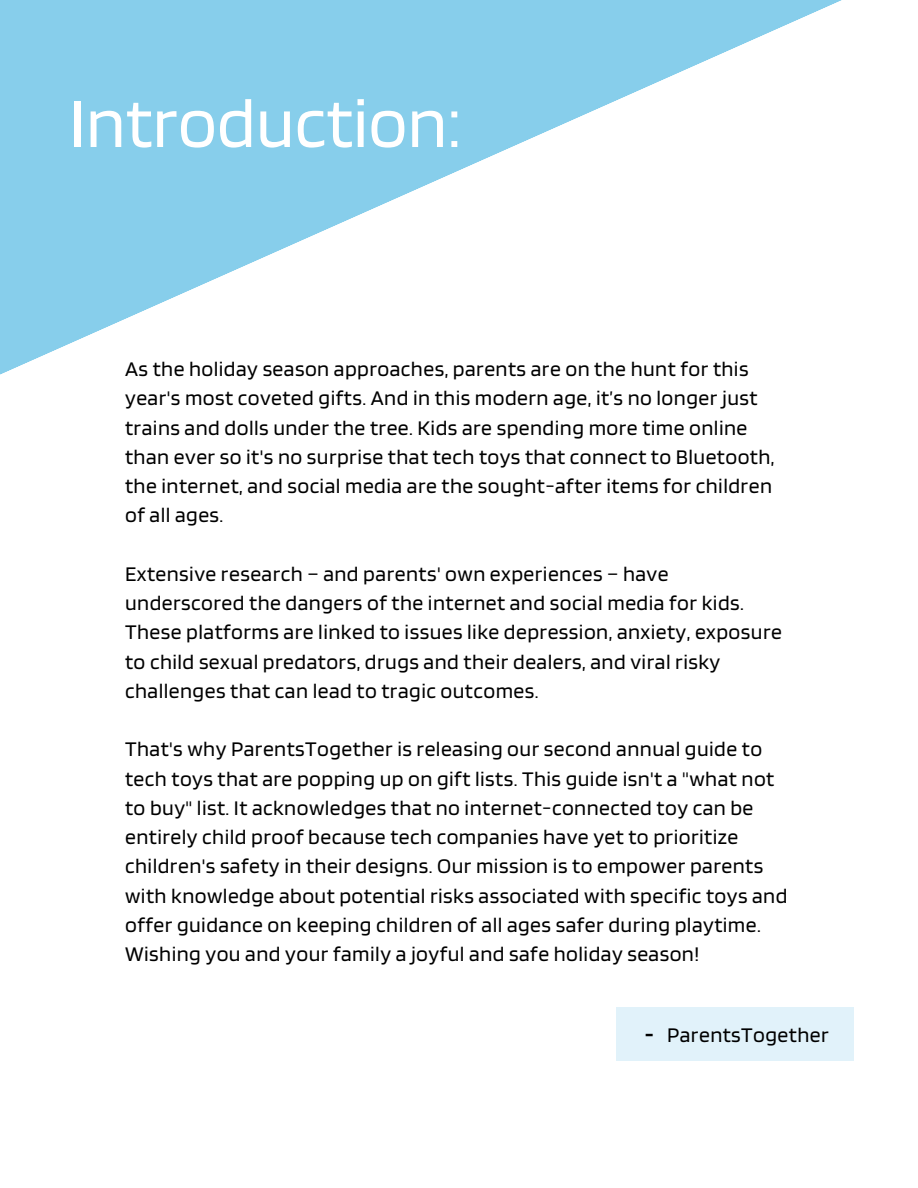
<style>
.page{position:relative;width:918px;height:1188px;background:#fff}
.page>*{position:absolute;margin:0;border:0;box-sizing:border-box;transform-origin:0 0}
.t1{font:72px "Blinker";color:#fff}
.t2{font:21.75px/29.2px "Blinker";letter-spacing:.02em;color:#000}
.t3{font:700 21.75px "Blinker";color:#000}
</style>
<div class="page">
<svg style="left:0;top:0;width:842px;height:375px"></svg>
<div style="left:616px;top:1007px;width:238px;height:54px;background:#e1f2fa"></div>
<p class="t1" style="left:69px;top:78px;width:393px">Introduction:</p>
<p class="t2" style="left:125px;top:354px;width:651px">As the holiday season approaches, parents are on the hunt for this year's most coveted gifts. And in this modern age, it’s no longer just trains and dolls under the tree. Kids are spending more time online than ever so it's no surprise that tech toys that connect to Bluetooth, the internet, and social media are the sought-after items for children of all ages.</p>
<p class="t2" style="left:125px;top:558px;width:658px">Extensive research – and parents' own experiences – have underscored the dangers of the internet and social media for kids.<br>These platforms are linked to issues like depression, anxiety, exposure to child sexual predators, drugs and their dealers, and viral risky challenges that can lead to tragic outcomes.</p>
<p class="t2" style="left:125px;top:734px;width:664px">That's why ParentsTogether is releasing our second annual guide to tech toys that are popping up on gift lists. This guide isn't a "what not to buy" list. It acknowledges that no internet-connected toy can be entirely child proof because tech companies have yet to prioritize children's safety in their designs. Our mission is to empower parents with knowledge about potential risks associated with specific toys and offer guidance on keeping children of all ages safer during playtime.<br>Wishing you and your family a joyful and safe holiday season!</p>
<p class="t3" style="left:645px;top:1021px;width:10px">-</p>
<p class="t2" style="left:667px;top:1019px;width:163px">ParentsTogether</p>
</div>
